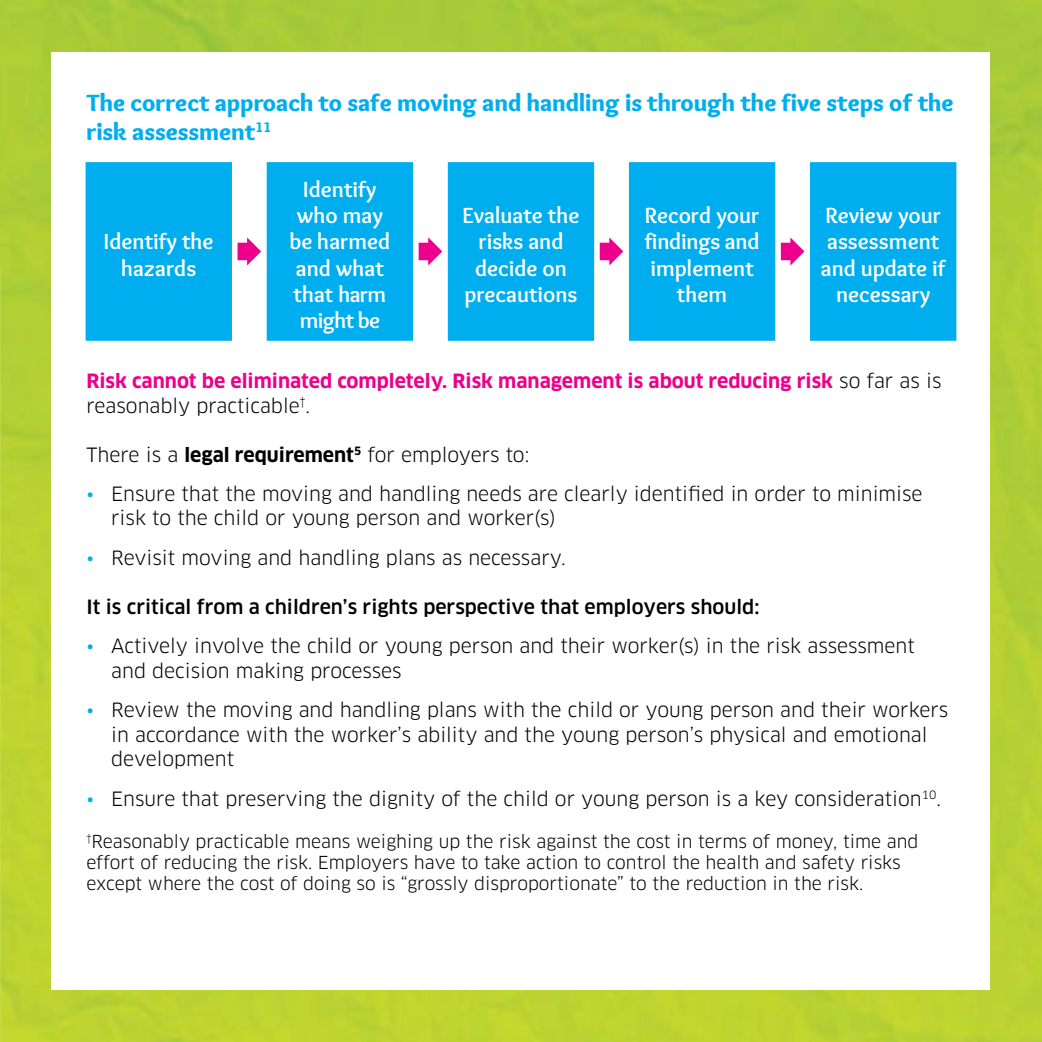
<style>
.page{position:relative;width:1042px;height:1042px;background:#fff}
.page>*{position:absolute;margin:0;border:0;box-sizing:border-box;transform-origin:0 0}
.t1{font:900 24.5px/29.8px "Overlock";color:#00aeef}
.t2{font:700 22.75px/26.2px "Overlock";color:#fff;text-align:center}
.t3{font:19.25px/24.5px "Clan";color:#000}
.t4{font:700 19.25px/24.5px "Clan";color:#ec008c}
.t5{font:500 19.25px "Clan";color:#000}
.t6{font:17.5px/21px "Clan";color:#000}
.s1{font-weight:400;color:#000}
.s2{font-weight:700}
.s3{color:#00aeef}
</style>
<div class="page">
<img style="left:0;top:0;width:1042px;height:1042px">
<div style="left:52px;top:52px;width:938px;height:938px;background:#fff"></div>
<svg style="left:86px;top:162px;width:870px;height:179px;background:#25b9f1"></svg>
<svg style="left:237px;top:237px;width:24px;height:28px"></svg>
<svg style="left:419px;top:237px;width:23px;height:28px"></svg>
<svg style="left:600px;top:237px;width:23px;height:28px"></svg>
<svg style="left:781px;top:237px;width:23px;height:28px"></svg>
<p class="t1" style="left:86px;top:87px;width:868px">The correct approach to safe moving and handling is through the five steps of the risk assessment<sup>11</sup></p>
<p class="t2" style="left:104px;top:229px;width:111px">Identify the hazards</p>
<p class="t2" style="left:289px;top:176px;width:102px">Identify who may be harmed and what that harm might be</p>
<p class="t2" style="left:462px;top:202px;width:118px">Evaluate the risks and decide on precautions</p>
<p class="t2" style="left:645px;top:202px;width:116px">Record your findings and implement them</p>
<p class="t2" style="left:821px;top:202px;width:126px">Review your assessment and update if necessary</p>
<p class="t4" style="left:86px;top:369px;width:856px">Risk cannot be eliminated completely. Risk management is about reducing risk <span class="s1">so far as is reasonably practicable</span><sup>†</sup><span class="s1">.</span></p>
<p class="t3" style="left:86px;top:442px;width:444px">There is a <span class="s2">legal requirement</span><sup>5</sup> for employers to:</p>
<p class="t3" style="left:111px;top:482px;width:813px;text-indent:-25px"><span class="s3">•</span> Ensure that the moving and handling needs are clearly identified in order to minimise risk to the child or young person and worker(s)</p>
<p class="t3" style="left:86px;top:546px;width:481px"><span class="s3">•</span> Revisit moving and handling plans as necessary.</p>
<p class="t5" style="left:86px;top:595px;width:674px">It is critical from a children’s rights perspective that employers should:</p>
<p class="t3" style="left:111px;top:634px;width:805px;text-indent:-25px"><span class="s3">•</span> Actively involve the child or young person and their worker(s) in the risk assessment and decision making processes</p>
<p class="t3" style="left:111px;top:698px;width:838px;text-indent:-25px"><span class="s3">•</span> Review the moving and handling plans with the child or young person and their workers in accordance with the worker’s ability and the young person’s physical and emotional development</p>
<p class="t3" style="left:86px;top:786px;width:856px"><span class="s3">•</span> Ensure that preserving the dignity of the child or young person is a key consideration<sup>10</sup>.</p>
<p class="t6" style="left:86px;top:831px;width:833px"><sup>†</sup>Reasonably practicable means weighing up the risk against the cost in terms of money, time and effort of reducing the risk. Employers have to take action to control the health and safety risks except where the cost of doing so is “grossly disproportionate” to the reduction in the risk.</p>
</div>
